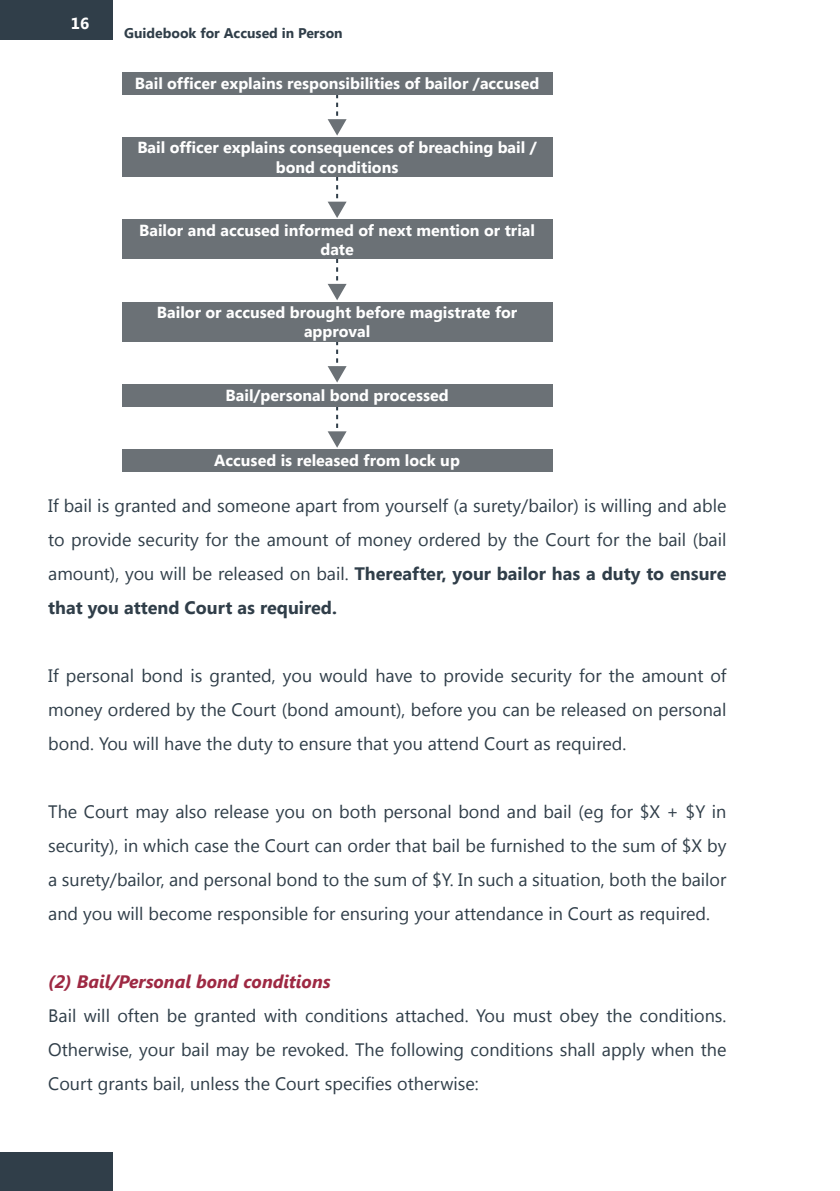
<style>
.page{position:relative;width:840px;height:1191px;background:#fff}
.page>*{position:absolute;margin:0;border:0;box-sizing:border-box;transform-origin:0 0}
.t1{font:18px/34px "Segoe UI";color:#303e49;text-align:justify}
.t2{font:italic 700 18px "Segoe UI";color:#9e2943}
.t3{font:700 16px/19.2px "Segoe UI";color:#fff;text-align:center}
.t4{font:700 14px "Segoe UI";color:#303e49}
.s1{font-weight:700}
</style>
<div class="page">
<div style="left:0;top:0;width:113px;height:39px;background:#303e49"></div>
<div style="left:0;top:1152px;width:112px;height:39px;background:#303e49"></div>
<svg style="left:327px;top:95px;width:19px;height:41px"></svg>
<svg style="left:327px;top:177px;width:19px;height:41px"></svg>
<svg style="left:327px;top:259px;width:19px;height:41px"></svg>
<svg style="left:327px;top:341px;width:19px;height:107px"></svg>
<div style="left:122px;top:72px;width:430px;height:23px;background:#6b7176"></div>
<div style="left:122px;top:137px;width:430px;height:40px;background:#6b7176"></div>
<div style="left:122px;top:219px;width:430px;height:40px;background:#6b7176"></div>
<div style="left:122px;top:302px;width:430px;height:39px;background:#6b7176"></div>
<div style="left:122px;top:449px;width:430px;height:23px;background:#6b7176"></div>
<div style="left:122px;top:384px;width:430px;height:22px;background:#6b7176"></div>
<p class="t3" style="left:71px;top:13px;width:20px">16</p>
<p class="t4" style="left:124px;top:23px;width:220px">Guidebook for Accused in Person</p>
<p class="t3" style="left:135px;top:73px;width:405px">Bail officer explains responsibilities of bailor /accused</p>
<p class="t3" style="left:137px;top:137px;width:401px">Bail officer explains consequences of breaching bail / bond conditions</p>
<p class="t3" style="left:139px;top:220px;width:397px">Bailor and accused informed of next mention or trial date</p>
<p class="t3" style="left:157px;top:302px;width:361px">Bailor or accused brought before magistrate for approval</p>
<p class="t3" style="left:225px;top:385px;width:224px">Bail/personal bond processed</p>
<p class="t3" style="left:214px;top:450px;width:247px">Accused is released from lock up</p>
<p class="t1" style="left:48px;top:488px;width:679px">If bail is granted and someone apart from yourself (a surety/bailor) is willing and able to provide security for the amount of money ordered by the Court for the bail (bail amount), you will be released on bail. <span class="s1">Thereafter, your bailor has a duty to ensure that you attend Court as required.</span></p>
<p class="t1" style="left:48px;top:658px;width:679px">If personal bond is granted, you would have to provide security for the amount of money ordered by the Court (bond amount), before you can be released on personal bond. You will have the duty to ensure that you attend Court as required.</p>
<p class="t1" style="left:48px;top:794px;width:679px">The Court may also release you on both personal bond and bail (eg for $X + $Y in security), in which case the Court can order that bail be furnished to the sum of $X by a surety/bailor, and personal bond to the sum of $Y. In such a situation, both the bailor and you will become responsible for ensuring your attendance in Court as required.</p>
<p class="t2" style="left:48px;top:971px;width:284px">(2) Bail/Personal bond conditions</p>
<p class="t1" style="left:48px;top:998px;width:679px">Bail will often be granted with conditions attached. You must obey the conditions.<br>Otherwise, your bail may be revoked. The following conditions shall apply when the Court grants bail, unless the Court specifies otherwise:</p>
</div>
